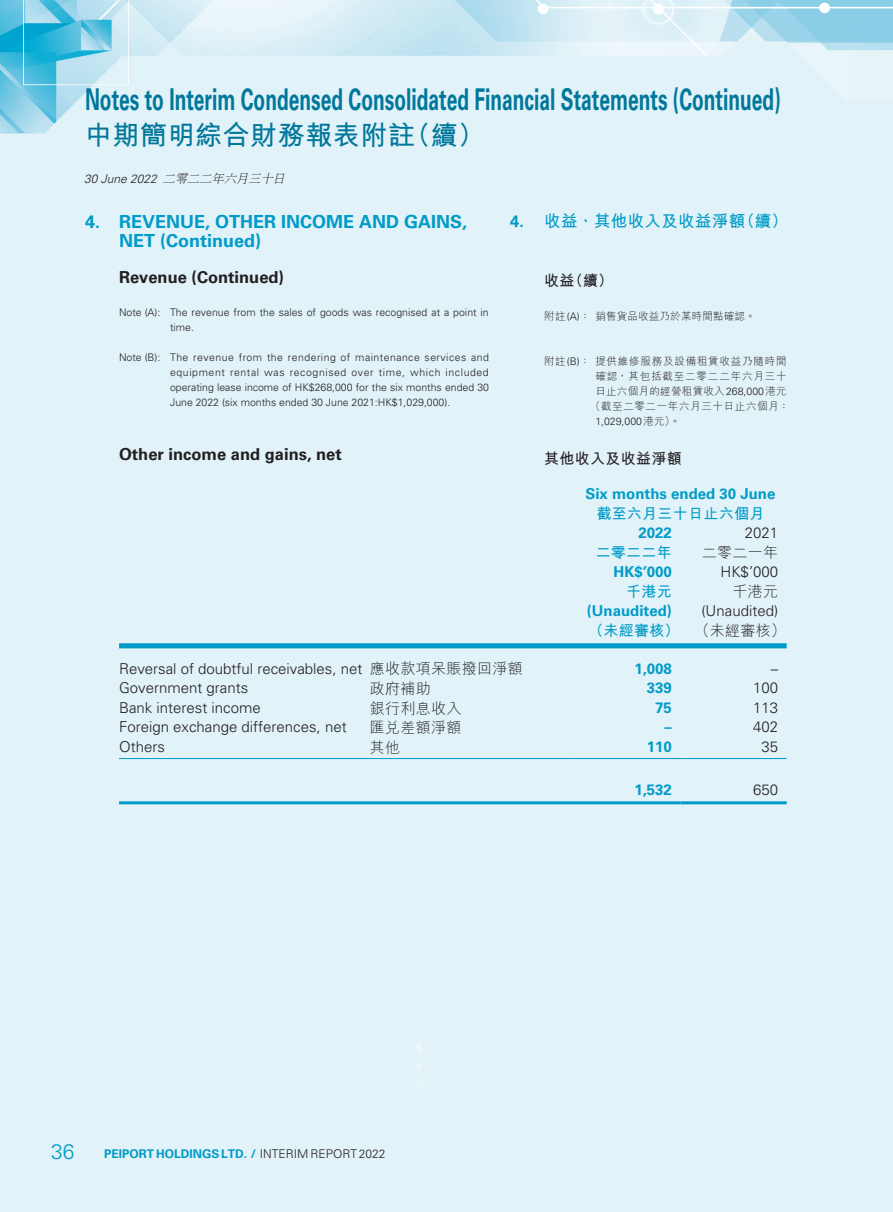
<style>
.page{position:relative;width:893px;height:1212px;background:#e1f2f8}
.page>*{position:absolute;margin:0;border:0;box-sizing:border-box;transform-origin:0 0}
.t1{font:700 30px "Univers LT Std";color:#00779b;scale:.64 1}
.t2{font:700 27px "M Hei HK";letter-spacing:.02em;color:#00779b}
.t3{font:300 21px "Univers LT Std";color:#009bc8}
._01_H1_E{font:700 18px/19.5px "Univers LT Std";color:#009bc8}
._02_H2_E{font:700 16.5px "Univers LT Std";color:#231f20}
._001_H1_C{font:700 16.5px "M Hei HK";letter-spacing:.02em;color:#009bc8}
._50_Table_txt{font:300 15px "Univers LT Std";color:#231f20}
._50_Table_txt-2{font:700 15px "Univers LT Std";color:#009bc8}
._50_Table_txt-3{font:300 15px "M Hei HK";letter-spacing:.02em;color:#231f20}
._50_Table_txt-4{font:700 15px "M Hei HK";letter-spacing:.02em;color:#009bc8}
._002_H2_C{font:700 15px "M Hei HK";letter-spacing:.02em;color:#231f20}
.t4{font:700 12px "Univers LT Std";color:#009bc8}
.t5{font:italic 300 12px "Univers LT Std";color:#231f20}
._06_Notes_E{font:300 10.5px/15px "Univers LT Std";color:#231f20}
._006_Notes_C{font:300 10.5px "M Hei HK";letter-spacing:.06em;color:#231f20}
._006_Notes_C-2{font:300 10.5px "M Hei HK";letter-spacing:.02em;color:#231f20}
._006_Notes_C-3{font:300 10.5px "M Hei HK";letter-spacing:.03em;color:#231f20}
._006_Notes_C-4{font:300 10.5px "M Hei HK";letter-spacing:.085em;color:#231f20}
._006_Notes_C-5{font:300 10.5px "Univers LT Std";color:#231f20}
.s1{font-family:"Adobe Ming Std"}
.s2{font-family:"Univers LT Std"}
.s3{font-family:"M Hei HK"}
.s4{font-weight:300;color:#231f20}
</style>
<div class="page">
<svg style="left:119px;top:643px;width:668px;height:5px;background:#0c9fca"></svg>
<hr style="left:119px;top:758px;width:251px;height:1px;background:#009bc8">
<hr style="left:370px;top:758px;width:204px;height:1px;background:#009bc8">
<hr style="left:574px;top:758px;width:106px;height:1px;background:#009bc8">
<hr style="left:680px;top:758px;width:107px;height:1px;background:#009bc8">
<hr style="left:119px;top:801px;width:251px;height:3px;background:#009bc8">
<hr style="left:370px;top:801px;width:204px;height:3px;background:#009bc8">
<hr style="left:574px;top:801px;width:106px;height:3px;background:#009bc8">
<hr style="left:680px;top:801px;width:107px;height:3px;background:#009bc8">
<h1 class="t1" style="left:85px;top:82px;width:1088px">Notes to Interim Condensed Consolidated Financial Statements (Continued)</h1>
<h2 class="t2" style="left:85px;top:116px;width:401px">中期簡明綜合財務報表附註（續）</h2>
<p class="t5" style="left:84px;top:171px;width:205px">30 June 2022 <span class="s1">二零二二年六月三十日</span></p>
<p class="_01_H1_E" style="left:119px;top:212px;width:350px;text-indent:-34px">4. REVENUE, OTHER INCOME AND GAINS,<br>NET (Continued)</p>
<p class="_02_H2_E" style="left:119px;top:268px;width:167px">Revenue (Continued)</p>
<p class="_06_Notes_E" style="left:170px;top:305px;width:320px;text-indent:-51px">Note (A): The revenue from the sales of goods was recognised at a point in time.</p>
<p class="_06_Notes_E" style="left:170px;top:350px;width:320px;text-align:justify;text-indent:-51px">Note (B): The revenue from the rendering of maintenance services and equipment rental was recognised over time, which included operating lease income of HK$268,000 for the six months ended 30<br>June 2022 (six months ended 30 June 2021:HK$1,029,000).</p>
<p class="_02_H2_E" style="left:119px;top:445px;width:224px">Other income and gains, net</p>
<p class="_001_H1_C" style="left:510px;top:209px;width:279px"><span class="s2">4.</span> 收益、其他收入及收益淨額（續）</p>
<p class="_002_H2_C" style="left:544px;top:269px;width:70px">收益（續）</p>
<p class="_006_Notes_C-2" style="left:544px;top:311px;width:213px">附註<span class="s2">(A)</span>：銷售貨品收益乃於某時間點確認。</p>
<p class="_006_Notes_C" style="left:544px;top:356px;width:244px">附註<span class="s2">(B)</span>：提供維修服務及設備租賃收益乃隨時間</p>
<p class="_006_Notes_C-4" style="left:595px;top:371px;width:193px">確認，其包括截至二零二二年六月三十</p>
<p class="_006_Notes_C-3" style="left:595px;top:386px;width:193px">日止六個月的經營租賃收入<span class="s2">268,000</span>港元</p>
<p class="_006_Notes_C" style="left:590px;top:401px;width:201px">（截至二零二一年六月三十日止六個月：</p>
<p class="_006_Notes_C-5" style="left:595px;top:415px;width:86px">1,029,000<span class="s3">港元）。</span></p>
<p class="_002_H2_C" style="left:544px;top:448px;width:139px">其他收入及收益淨額</p>
<p class="_50_Table_txt-2" style="left:585px;top:485px;width:192px">Six months ended 30 June</p>
<p class="_50_Table_txt-4" style="left:596px;top:503px;width:170px">截至六月三十日止六個月</p>
<p class="_50_Table_txt-2" style="left:638px;top:524px;width:35px">2022</p>
<p class="_50_Table_txt" style="left:745px;top:524px;width:35px">2021</p>
<p class="_50_Table_txt-4" style="left:596px;top:542px;width:78px">二零二二年</p>
<p class="_50_Table_txt-3" style="left:702px;top:545px;width:78px">二零二一年</p>
<p class="_50_Table_txt-2" style="left:613px;top:563px;width:60px">HK$’000</p>
<p class="_50_Table_txt" style="left:721px;top:563px;width:59px">HK$’000</p>
<p class="_50_Table_txt-4" style="left:626px;top:581px;width:47px">千港元</p>
<p class="_50_Table_txt-3" style="left:732px;top:584px;width:47px">千港元</p>
<p class="_50_Table_txt-2" style="left:587px;top:602px;width:87px">(Unaudited)</p>
<p class="_50_Table_txt" style="left:701px;top:602px;width:78px">(Unaudited)</p>
<p class="_50_Table_txt-4" style="left:588px;top:620px;width:92px">（未經審核）</p>
<p class="_50_Table_txt-3" style="left:695px;top:623px;width:92px">（未經審核）</p>
<p class="_50_Table_txt" style="left:119px;top:659px;width:245px">Reversal of doubtful receivables, net</p>
<p class="_50_Table_txt-3" style="left:370px;top:661px;width:154px">應收款項呆賬撥回淨額</p>
<p class="_50_Table_txt-2" style="left:634px;top:660px;width:39px">1,008</p>
<p class="_50_Table_txt" style="left:771px;top:659px;width:9px">–</p>
<p class="_50_Table_txt" style="left:119px;top:679px;width:131px">Government grants</p>
<p class="_50_Table_txt-3" style="left:370px;top:681px;width:62px">政府補助</p>
<p class="_50_Table_txt-2" style="left:647px;top:679px;width:27px">339</p>
<p class="_50_Table_txt" style="left:753px;top:679px;width:27px">100</p>
<p class="_50_Table_txt" style="left:119px;top:698px;width:143px">Bank interest income</p>
<p class="_50_Table_txt-3" style="left:370px;top:700px;width:93px">銀行利息收入</p>
<p class="_50_Table_txt-2" style="left:655px;top:699px;width:18px">75</p>
<p class="_50_Table_txt" style="left:753px;top:698px;width:27px">113</p>
<p class="_50_Table_txt" style="left:119px;top:718px;width:229px">Foreign exchange differences, net</p>
<p class="_50_Table_txt-3" style="left:370px;top:720px;width:93px">匯兌差額淨額</p>
<p class="_50_Table_txt-2" style="left:664px;top:718px;width:9px">–</p>
<p class="_50_Table_txt" style="left:753px;top:718px;width:27px">402</p>
<p class="_50_Table_txt" style="left:119px;top:737px;width:47px">Others</p>
<p class="_50_Table_txt-3" style="left:370px;top:739px;width:32px">其他</p>
<p class="_50_Table_txt-2" style="left:647px;top:738px;width:27px">110</p>
<p class="_50_Table_txt" style="left:761px;top:737px;width:18px">35</p>
<p class="_50_Table_txt-2" style="left:634px;top:781px;width:39px">1,532</p>
<p class="_50_Table_txt" style="left:753px;top:781px;width:27px">650</p>
<h3 class="t3" style="left:51px;top:1138px;width:25px">36</h3>
<p class="t4" style="left:104px;top:1147px;width:283px">PEIPORT HOLDINGS LTD. / <span class="s4">INTERIM REPORT 2022</span></p>
</div>
